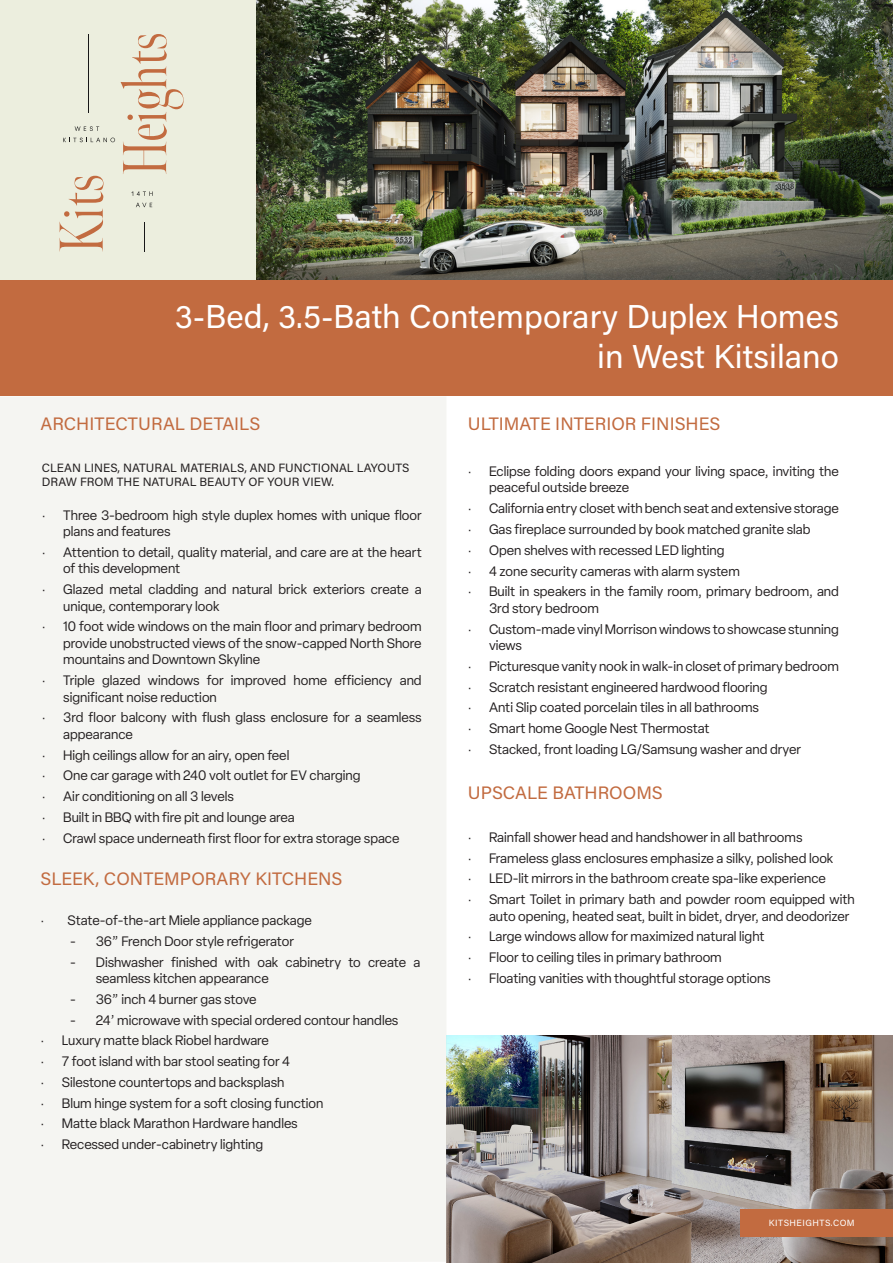
<style>
.page{position:relative;width:893px;height:1263px;background:#fff}
.page>*{position:absolute;margin:0;border:0;box-sizing:border-box;transform-origin:0 0}
.t1{font:33px "Acumin Pro";color:#fff}
.t2{font:18px "Acumin Pro";color:#c26b40}
.t3{font:13.5px/16.5px "Elza";color:#231f20}
.t4{font:12px/14.4px "Acumin Pro";color:#231f20}
.t5{font:9px "Acumin Pro";letter-spacing:.055em;color:#fff}
</style>
<div class="page">
<img style="left:446px;top:1035px;width:447px;height:228px">
<div style="left:0;top:397px;width:446px;height:866px;background:#f5f5f2"></div>
<div style="left:0;top:0;width:257px;height:280px;background:#eceede"></div>
<div style="left:0;top:280px;width:893px;height:115px;background:#c26b40"></div>
<svg style="left:131px;top:191px;width:22px;height:5px"></svg>
<svg style="left:136px;top:203px;width:16px;height:4px"></svg>
<svg style="left:75px;top:126px;width:24px;height:5px"></svg>
<svg style="left:63px;top:138px;width:52px;height:4px"></svg>
<svg style="left:60px;top:176px;width:43px;height:75px"></svg>
<svg style="left:121px;top:34px;width:63px;height:140px"></svg>
<hr style="left:89px;top:34px;width:1px;height:78px;background:#171717">
<svg style="left:144px;top:222px;width:1px;height:29px"></svg>
<img style="left:257px;top:0;width:636px;height:280px">
<div style="left:741px;top:1209px;width:152px;height:27px;background:#c26b40"></div>
<p class="t1" style="left:175px;top:293px;width:666px">3-Bed, 3.5-Bath Contemporary Duplex Homes</p>
<p class="t1" style="left:597px;top:333px;width:243px">in West Kitsilano</p>
<p class="t2" style="left:41px;top:411px;width:221px">ARCHITECTURAL DETAILS</p>
<p class="t2" style="left:468px;top:411px;width:254px">ULTIMATE INTERIOR FINISHES</p>
<p class="t4" style="left:42px;top:460px;width:369px">CLEAN LINES, NATURAL MATERIALS, AND FUNCTIONAL LAYOUTS<br>DRAW FROM THE NATURAL BEAUTY OF YOUR VIEW.</p>
<p class="t3" style="left:63px;top:507px;width:360px;text-indent:-21px">· Three 3-bedroom high style duplex homes with unique floor plans and features</p>
<p class="t3" style="left:63px;top:544px;width:360px;text-indent:-21px">· Attention to detail, quality material, and care are at the heart of this development</p>
<p class="t3" style="left:63px;top:581px;width:360px;text-indent:-21px">· Glazed metal cladding and natural brick exteriors create a unique, contemporary look</p>
<p class="t3" style="left:63px;top:618px;width:360px;text-align:justify;text-indent:-21px">· 10 foot wide windows on the main floor and primary bedroom provide unobstructed views of the snow-capped North Shore mountains and Downtown Skyline</p>
<p class="t3" style="left:63px;top:672px;width:360px;text-indent:-21px">· Triple glazed windows for improved home efficiency and significant noise reduction</p>
<p class="t3" style="left:63px;top:709px;width:360px;text-indent:-21px">· 3rd floor balcony with flush glass enclosure for a seamless appearance</p>
<p class="t3" style="left:42px;top:747px;width:249px">· High ceilings allow for an airy, open feel</p>
<p class="t3" style="left:42px;top:767px;width:320px">· One car garage with 240 volt outlet for EV charging</p>
<p class="t3" style="left:42px;top:788px;width:194px">· Air conditioning on all 3 levels</p>
<p class="t3" style="left:42px;top:809px;width:254px">· Built in BBQ with fire pit and lounge area</p>
<p class="t3" style="left:42px;top:830px;width:359px">· Crawl space underneath first floor for extra storage space</p>
<p class="t2" style="left:41px;top:866px;width:303px">SLEEK, CONTEMPORARY KITCHENS</p>
<p class="t3" style="left:41px;top:912px;width:273px">· State-of-the-art Miele appliance package</p>
<p class="t3" style="left:70px;top:933px;width:225px">- 36” French Door style refrigerator</p>
<p class="t3" style="left:96px;top:953px;width:326px;text-indent:-26px">- Dishwasher finished with oak cabinetry to create a seamless kitchen appearance</p>
<p class="t3" style="left:70px;top:991px;width:188px">- 36” inch 4 burner gas stove</p>
<p class="t3" style="left:70px;top:1011px;width:330px">- 24’ microwave with special ordered contour handles</p>
<p class="t3" style="left:41px;top:1032px;width:230px">· Luxury matte black Riobel hardware</p>
<p class="t3" style="left:41px;top:1053px;width:251px">· 7 foot island with bar stool seating for 4</p>
<p class="t3" style="left:41px;top:1074px;width:245px">· Silestone countertops and backsplash</p>
<p class="t3" style="left:41px;top:1094px;width:284px">· Blum hinge system for a soft closing function</p>
<p class="t3" style="left:41px;top:1115px;width:259px">· Matte black Marathon Hardware handles</p>
<p class="t3" style="left:41px;top:1136px;width:224px">· Recessed under-cabinetry lighting</p>
<p class="t3" style="left:489px;top:463px;width:351px;text-indent:-21px">· Eclipse folding doors expand your living space, inviting the peaceful outside breeze</p>
<p class="t3" style="left:468px;top:500px;width:373px">· California entry closet with bench seat and extensive storage</p>
<p class="t3" style="left:468px;top:521px;width:344px">· Gas fireplace surrounded by book matched granite slab</p>
<p class="t3" style="left:468px;top:542px;width:258px">· Open shelves with recessed LED lighting</p>
<p class="t3" style="left:468px;top:562px;width:274px">· 4 zone security cameras with alarm system</p>
<p class="t3" style="left:489px;top:583px;width:351px;text-indent:-21px">· Built in speakers in the family room, primary bedroom, and<br>3rd story bedroom</p>
<p class="t3" style="left:489px;top:620px;width:351px;text-indent:-21px">· Custom-made vinyl Morrison windows to showcase stunning views</p>
<p class="t3" style="left:468px;top:658px;width:373px">· Picturesque vanity nook in walk-in closet of primary bedroom</p>
<p class="t3" style="left:468px;top:678px;width:301px">· Scratch resistant engineered hardwood flooring</p>
<p class="t3" style="left:468px;top:699px;width:293px">· Anti Slip coated porcelain tiles in all bathrooms</p>
<p class="t3" style="left:468px;top:720px;width:243px">· Smart home Google Nest Thermostat</p>
<p class="t3" style="left:468px;top:741px;width:335px">· Stacked, front loading LG/Samsung washer and dryer</p>
<p class="t2" style="left:468px;top:780px;width:196px">UPSCALE BATHROOMS</p>
<p class="t3" style="left:468px;top:829px;width:336px">· Rainfall shower head and handshower in all bathrooms</p>
<p class="t3" style="left:468px;top:849px;width:367px">· Frameless glass enclosures emphasize a silky, polished look</p>
<p class="t3" style="left:468px;top:870px;width:360px">· LED-lit mirrors in the bathroom create spa-like experience</p>
<p class="t3" style="left:489px;top:891px;width:367px;text-indent:-21px">· Smart Toilet in primary bath and powder room equipped with auto opening, heated seat, built in bidet, dryer, and deodorizer</p>
<p class="t3" style="left:468px;top:928px;width:298px">· Large windows allow for maximized natural light</p>
<p class="t3" style="left:468px;top:949px;width:256px">· Floor to ceiling tiles in primary bathroom</p>
<p class="t3" style="left:468px;top:970px;width:305px">· Floating vanities with thoughtful storage options</p>
<p class="t5" style="left:769px;top:1217px;width:87px">KITSHEIGHTS.COM</p>
</div>
